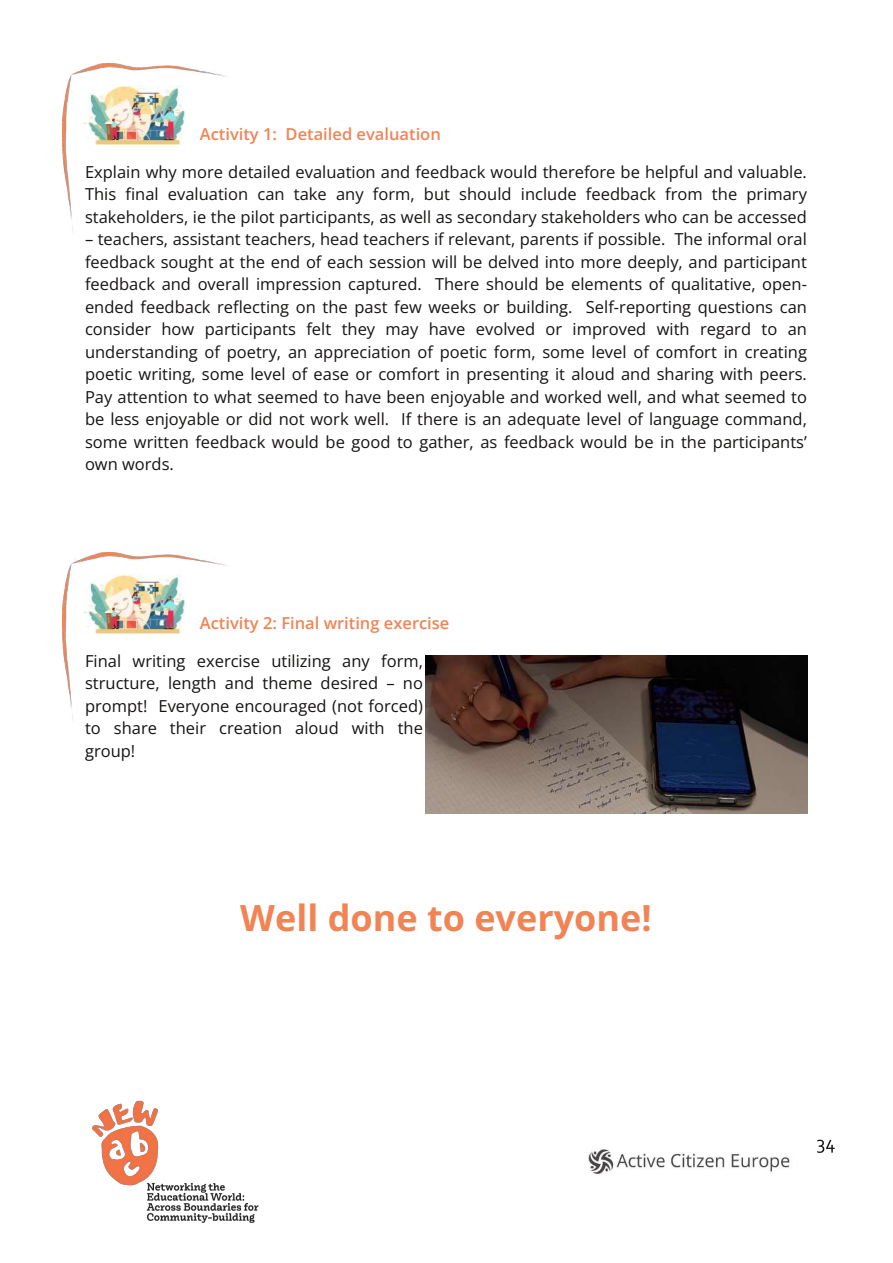
<style>
.page{position:relative;width:893px;height:1263px;background:#fff}
.page>*{position:absolute;margin:0;border:0;box-sizing:border-box;transform-origin:0 0}
.t1{font:700 36px "Open Sans";color:#f18354}
.t2{font:16.5px/22.5px "Open Sans";color:#161413;text-align:justify}
.t3{font:600 16.5px "Open Sans";color:#f18354}
</style>
<div class="page">
<img style="left:92px;top:1100px;width:167px;height:123px">
<img style="left:588px;top:1148px;width:202px;height:27px">
<svg style="left:817px;top:1140px;width:18px;height:13px"></svg>
<img style="left:62px;top:64px;width:164px;height:167px">
<img style="left:84px;top:85px;width:100px;height:60px">
<img style="left:62px;top:553px;width:164px;height:167px">
<img style="left:84px;top:574px;width:100px;height:60px">
<img style="left:425px;top:655px;width:383px;height:158px">
<p class="t3" style="left:200px;top:122px;width:242px">Activity 1: Detailed evaluation</p>
<p class="t2" style="left:85px;top:160px;width:723px">Explain why more detailed evaluation and feedback would therefore be helpful and valuable.<br>This final evaluation can take any form, but should include feedback from the primary stakeholders, ie the pilot participants, as well as secondary stakeholders who can be accessed</p>
<p class="t2" style="left:85px;top:227px;width:723px">– teachers, assistant teachers, head teachers if relevant, parents if possible. The informal oral feedback sought at the end of each session will be delved into more deeply, and participant feedback and overall impression captured. There should be elements of qualitative, open&shy;ended feedback reflecting on the past few weeks or building. Self-reporting questions can consider how participants felt they may have evolved or improved with regard to an understanding of poetry, an appreciation of poetic form, some level of comfort in creating poetic writing, some level of ease or comfort in presenting it aloud and sharing with peers.<br>Pay attention to what seemed to have been enjoyable and worked well, and what seemed to be less enjoyable or did not work well. If there is an adequate level of language command, some written feedback would be good to gather, as feedback would be in the participants’ own words.</p>
<p class="t3" style="left:200px;top:611px;width:251px">Activity 2: Final writing exercise</p>
<p class="t2" style="left:85px;top:649px;width:339px">Final writing exercise utilizing any form, structure, length and theme desired – no prompt! Everyone encouraged (not forced) to share their creation aloud with the group!</p>
<h1 class="t1" style="left:240px;top:892px;width:413px">Well done to everyone!</h1>
</div>
